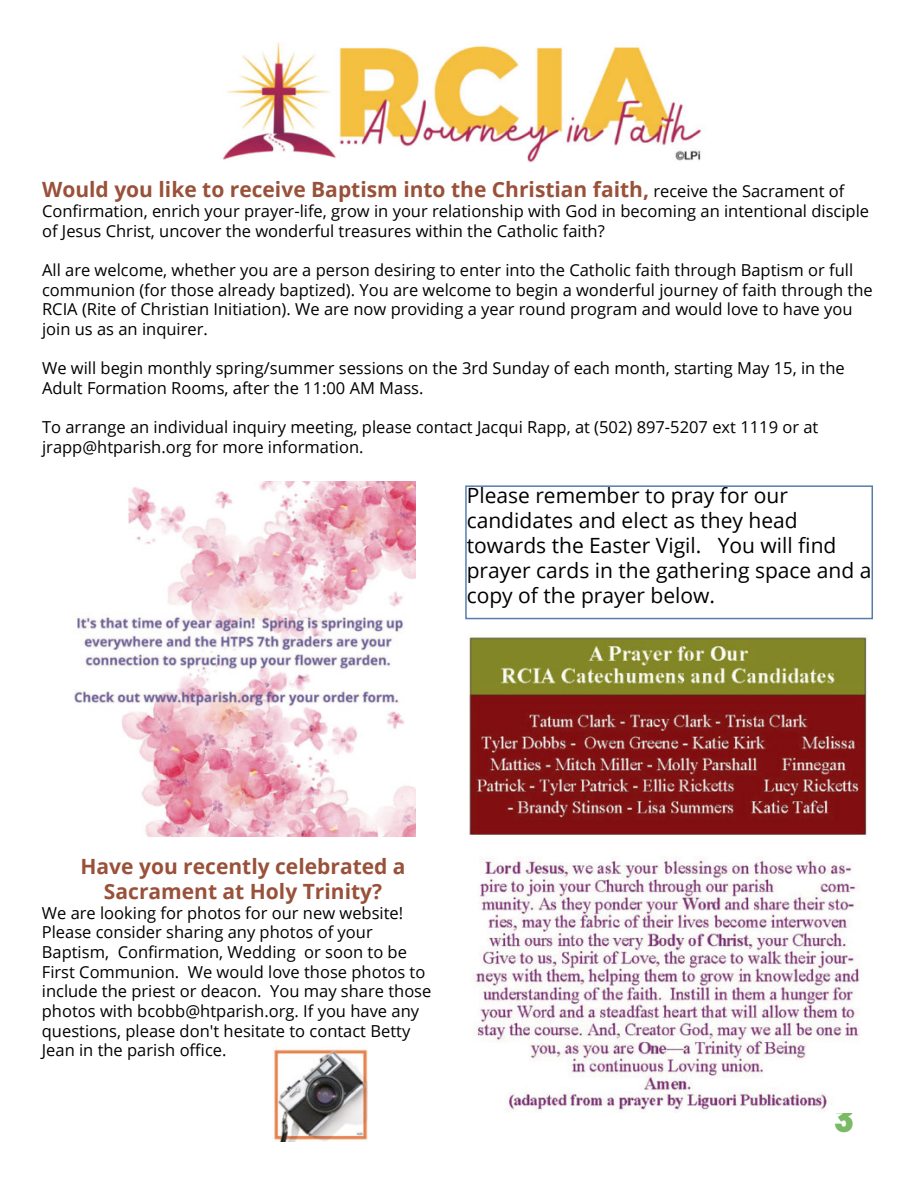
<style>
.page{position:relative;width:918px;height:1188px;background:#fff}
.page>*{position:absolute;margin:0;border:0;box-sizing:border-box;transform-origin:0 0}
.Page_Number{font:900 34.5px "Barlow";color:#7bba65}
.Body_Text{font:21px/25px "Jgtgbp Open Sans";color:#000}
.Body_Text-2{font:700 21px/25px "Open Sans";color:#995139;text-align:center}
.Body_Text-3{font:16.5px/19.6px "Fgmsdd Open Sans";color:#000}
.s1{font-family:"Fgmsdd Open Sans";font-weight:400;font-size:16.5px;color:#000}
.s2{font-family:"Jgtgbp Open Sans"}
.s3{font-family:"Fgmsdd Open Sans"}
</style>
<div class="page">
<img style="left:222px;top:43px;width:480px;height:119px">
<div style="left:465px;top:485px;width:408px;height:134px;border:2px solid #577dac"></div>
<img style="left:469px;top:635px;width:398px;height:477px">
<img style="left:274px;top:1049px;width:94px;height:93px">
<img style="left:74px;top:482px;width:341px;height:354px">
<p class="Body_Text-2" style="left:42px;top:177px;width:804px">Would you like to receive Baptism into the Christian faith, <span class="s1">receive the Sacrament of</span></p>
<p class="Body_Text-3" style="left:42px;top:201px;width:829px">Confirmation, enrich your prayer-life, grow in your relationship with God in becoming an intentional disciple <span class="s2">of Jesus Christ, uncover the wonderful treasures within the Catholic faith?</span></p>
<p class="Body_Text-3" style="left:42px;top:260px;width:832px">All are welcome, whether you are a person desiring to enter into the Catholic faith through Baptism or full communion (for those already baptized). You are welcome to begin a wonderful journey of faith through the RCIA (Rite of Christian Initiation). We are now providing a year round program and would love to have you join us as an inquirer.</p>
<p class="Body_Text-3" style="left:42px;top:358px;width:804px">We will begin monthly spring/summer sessions on the 3rd Sunday of each month, starting May 15, in the<br>Adult Formation Rooms, after the 11:00 AM Mass.</p>
<p class="Body_Text-3" style="left:42px;top:417px;width:778px">To arrange an individual inquiry meeting, please contact Jacqui Rapp, at (502) 897-5207 ext 1119 or at jrapp@htparish.org for more information.</p>
<p class="Body_Text" style="left:467px;top:482px;width:406px">Please remember to pray for our candidates and elect as they head <span class="s3">towards the Easter Vigil. You will find </span>prayer cards in the gathering space and a <span class="s3">copy of the prayer below.</span></p>
<p class="Body_Text-2" style="left:81px;top:853px;width:327px">Have you recently celebrated a<br>Sacrament at Holy Trinity?</p>
<p class="Body_Text-3" style="left:42px;top:902px;width:391px">We are looking for photos for our new website!<br><span class="s2">Please consider sharing any photos of your </span>Baptism, Confirmation, Wedding or soon to be First Communion. We would love those photos to include the priest or deacon. You may share those photos with bcobb@htparish.org. If you have any questions, please don't hesitate to contact Betty Jean in the parish office.</p>
<p class="Page_Number" style="left:835px;top:1093px;width:21px">3</p>
</div>
